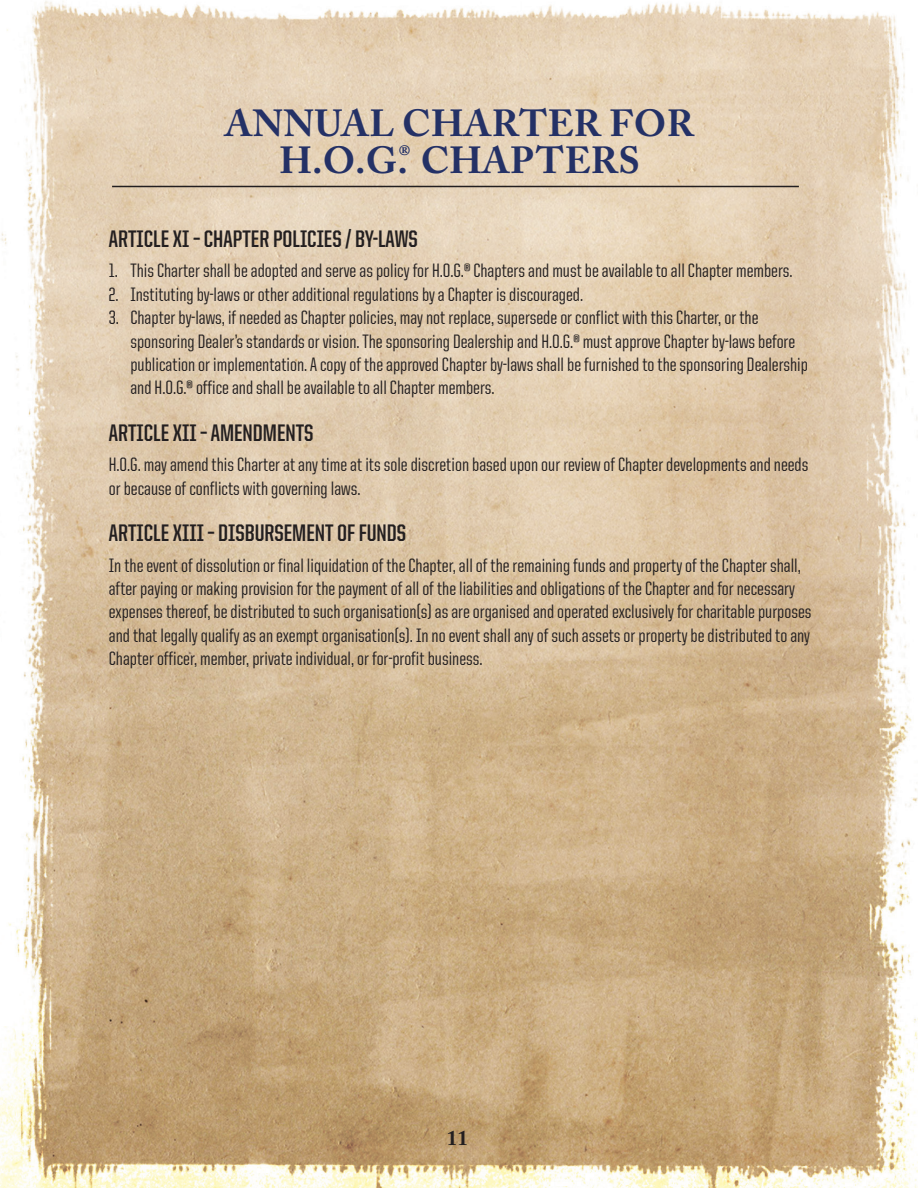
<style>
.page{position:relative;width:918px;height:1188px;background:#fff}
.page>*{position:absolute;margin:0;border:0;box-sizing:border-box;transform-origin:0 0}
.t1{font:700 37.5px/37.5px "Adobe Caslon Pro";letter-spacing:.015em;color:#243166;text-align:center}
.t2{font:700 24px "United Sans Cond";color:#231f20}
.t3{font:700 21px "Adobe Caslon Pro";color:#231f20}
.t4{font:500 19.5px/23.4px "United Sans Cond";color:#231f20}
</style>
<div class="page">
<img style="left:0;top:1px;width:918px;height:1187px">
<hr style="left:112px;top:186px;width:687px;height:1px;background:#231f20">
<h1 class="t1" style="left:225px;top:104px;width:471px">ANNUAL CHARTER FOR<br>H.O.G.<sup>®</sup> CHAPTERS</h1>
<p class="t2" style="left:109px;top:227px;width:310px">ARTICLE XI – CHAPTER POLICIES / BY-LAWS</p>
<p class="t4" style="left:109px;top:259px;width:685px">1. This Charter shall be adopted and serve as policy for H.O.G.® Chapters and must be available to all Chapter members.</p>
<p class="t4" style="left:109px;top:282px;width:476px">2. Instituting by-laws or other additional regulations by a Chapter is discouraged.</p>
<p class="t4" style="left:130px;top:306px;width:679px;text-indent:-22px">3. Chapter by-laws, if needed as Chapter policies, may not replace, supersede or conflict with this Charter, or the sponsoring Dealer’s standards or vision. The sponsoring Dealership and H.O.G.® must approve Chapter by-laws before publication or implementation. A copy of the approved Chapter by-laws shall be furnished to the sponsoring Dealership and H.O.G.® office and shall be available to all Chapter members.</p>
<p class="t2" style="left:109px;top:421px;width:206px">ARTICLE XII – AMENDMENTS</p>
<p class="t4" style="left:109px;top:453px;width:701px">H.O.G. may amend this Charter at any time at its sole discretion based upon our review of Chapter developments and needs or because of conflicts with governing laws.</p>
<p class="t2" style="left:109px;top:521px;width:299px">ARTICLE XIII – DISBURSEMENT OF FUNDS</p>
<p class="t4" style="left:109px;top:553px;width:704px">In the event of dissolution or final liquidation of the Chapter, all of the remaining funds and property of the Chapter shall, after paying or making provision for the payment of all of the liabilities and obligations of the Chapter and for necessary expenses thereof, be distributed to such organisation(s) as are organised and operated exclusively for charitable purposes and that legally qualify as an exempt organisation(s). In no event shall any of such assets or property be distributed to any Chapter officer, member, private individual, or for-profit business.</p>
<p class="t3" style="left:447px;top:1126px;width:22px">11</p>
</div>
